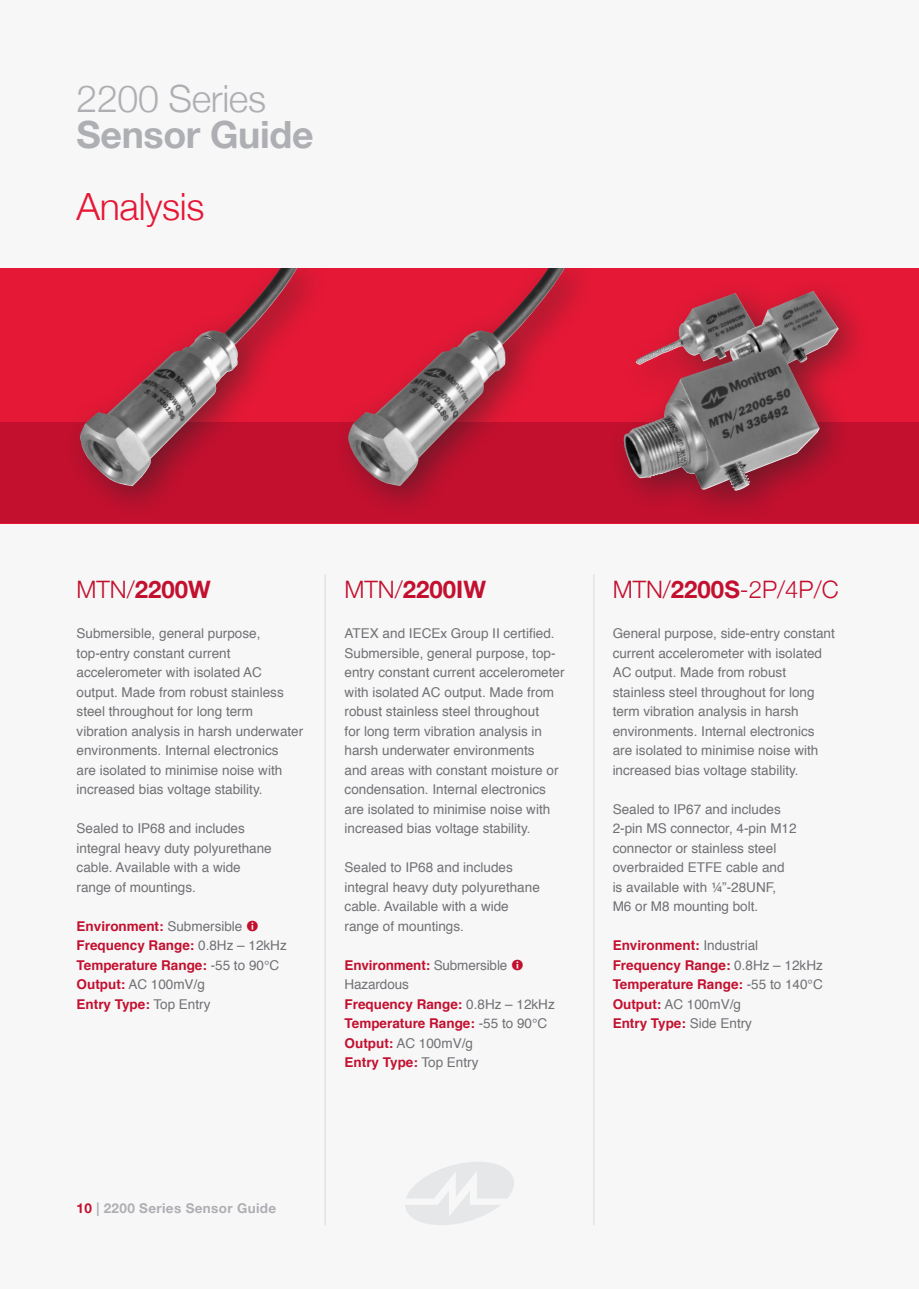
<style>
.page{position:relative;width:919px;height:1289px;background:#fff}
.page>*{position:absolute;margin:0;border:0;box-sizing:border-box;transform-origin:0 0}
.t1{font:700 37.5px "Helvetica Neue";letter-spacing:-.01em;color:#aeafb3}
.t2{font:300 37.5px "Helvetica Neue";letter-spacing:-.01em;color:#aeafb3}
.t3{font:300 37.5px "Helvetica Neue";letter-spacing:-.01em;color:#e51836}
.t4{font:700 24px "Helvetica Neue";color:#c3102f}
.t5{font:300 24px "Helvetica Neue";color:#c3102f}
.t6{font:13.5px/19.5px "Helvetica";color:#717074}
.t7{font:700 13.5px "Helvetica";color:#c3102f}
.t8{font:700 13.5px "Helvetica Neue";letter-spacing:.025em;color:#aeafb3}
.s1{font-weight:300}
.s2{font-weight:400;color:#717074}
.s3{font-family:"Modern Pictograms";font-weight:400;font-size:16.5px}
.s4{font-weight:700;color:#c3102f}
.s5{font-family:"Modern Pictograms";font-size:16.5px;color:#c3102f}
.s6{font-weight:700}
.s7{color:#c3102f}
</style>
<div class="page">
<div style="left:0;top:0;width:918px;height:1288px;background:#f7f7f8"></div>
<div style="left:0;top:268px;width:918px;height:255px;background:#e51836"></div>
<svg style="left:405px;top:1162px;width:109px;height:63px"></svg>
<hr style="left:325px;top:574px;width:1px;height:650px;background:#d8d9db">
<div style="left:0;top:422px;width:918px;height:101px;background:#c3102f"></div>
<hr style="left:593px;top:574px;width:1px;height:650px;background:#d8d9db">
<div style="left:62px;top:249px;width:269px;height:272px;background:#231f20;opacity:.5"></div>
<img style="left:79px;top:268px;width:218px;height:218px">
<div style="left:330px;top:249px;width:268px;height:272px;background:#231f20;opacity:.5"></div>
<img style="left:348px;top:268px;width:217px;height:218px">
<img style="left:677px;top:298px;width:35px;height:31px">
<div style="left:712px;top:274px;width:160px;height:127px;background:#231f20;opacity:.5"></div>
<img style="left:729px;top:291px;width:109px;height:38px">
<div style="left:605px;top:329px;width:249px;height:196px;background:#231f20;opacity:.5"></div>
<img style="left:623px;top:345px;width:196px;height:146px">
<div style="left:0;top:242px;width:918px;height:26px;background:#f7f7f8"></div>
<p class="t2" style="left:77px;top:68px;width:191px">2200 Series</p>
<p class="t1" style="left:77px;top:100px;width:238px">Sensor Guide</p>
<p class="t3" style="left:77px;top:176px;width:129px">Analysis</p>
<p class="t4" style="left:77px;top:567px;width:136px"><span class="s1">MTN/</span>2200W</p>
<p class="t6" style="left:77px;top:624px;width:228px">Submersible, general purpose, top-entry constant current accelerometer with isolated AC output. Made from robust stainless steel throughout for long term vibration analysis in harsh underwater environments. Internal electronics<br>are isolated to minimise noise with increased bias voltage stability.</p>
<p class="t6" style="left:77px;top:819px;width:197px">Sealed to IP68 and includes integral heavy duty polyurethane cable. Available with a wide range of mountings.</p>
<p class="t7" style="left:77px;top:915px;width:184px">Environment: <span class="s2">Submersible</span> <span class="s3">=</span></p>
<p class="t7" style="left:77px;top:934px;width:212px">Frequency Range: <span class="s2">0.8Hz – 12kHz</span></p>
<p class="t7" style="left:77px;top:954px;width:204px">Temperature Range: <span class="s2">-55 to 90°C</span></p>
<p class="t6" style="left:77px;top:975px;width:130px"><span class="s4">Output:</span> AC 100mV/g</p>
<p class="t7" style="left:77px;top:993px;width:135px">Entry Type: <span class="s2">Top Entry</span></p>
<p class="t4" style="left:344px;top:567px;width:143px"><span class="s1">MTN/</span>2200IW</p>
<p class="t6" style="left:344px;top:624px;width:221px">ATEX and IECEx Group II certified.<br>Submersible, general purpose, top&shy;entry constant current accelerometer with isolated AC output. Made from robust stainless steel throughout<br>for long term vibration analysis in harsh underwater environments<br>and areas with constant moisture or condensation. Internal electronics are isolated to minimise noise with increased bias voltage stability.</p>
<p class="t6" style="left:344px;top:858px;width:197px">Sealed to IP68 and includes integral heavy duty polyurethane cable. Available with a wide range of mountings.</p>
<p class="t6" style="left:344px;top:955px;width:181px"><span class="s4">Environment:</span> Submersible <span class="s5">=<br></span>Hazardous</p>
<p class="t7" style="left:344px;top:993px;width:212px">Frequency Range: <span class="s2">0.8Hz – 12kHz</span></p>
<p class="t7" style="left:344px;top:1012px;width:204px">Temperature Range: <span class="s2">-55 to 90°C</span></p>
<p class="t6" style="left:344px;top:1033px;width:130px"><span class="s4">Output:</span> AC 100mV/g</p>
<p class="t7" style="left:344px;top:1051px;width:135px">Entry Type: <span class="s2">Top Entry</span></p>
<p class="t5" style="left:612px;top:570px;width:227px">MTN/<span class="s6">2200S</span>-2P/4P/C</p>
<p class="t6" style="left:612px;top:624px;width:224px">General purpose, side-entry constant current accelerometer with isolated AC output. Made from robust stainless steel throughout for long term vibration analysis in harsh environments. Internal electronics are isolated to minimise noise with increased bias voltage stability.</p>
<p class="t6" style="left:612px;top:799px;width:185px">Sealed to IP67 and includes<br>2-pin MS connector, 4-pin M12 connector or stainless steel overbraided ETFE cable and is available with ¼”-28UNF,<br>M6 or M8 mounting bolt.</p>
<p class="t7" style="left:612px;top:934px;width:147px">Environment: <span class="s2">Industrial</span></p>
<p class="t7" style="left:612px;top:954px;width:212px">Frequency Range: <span class="s2">0.8Hz – 12kHz</span></p>
<p class="t7" style="left:612px;top:973px;width:211px">Temperature Range: <span class="s2">-55 to 140°C</span></p>
<p class="t6" style="left:612px;top:994px;width:130px"><span class="s4">Output:</span> AC 100mV/g</p>
<p class="t7" style="left:612px;top:1012px;width:141px">Entry Type: <span class="s2">Side Entry</span></p>
<p class="t8" style="left:77px;top:1195px;width:201px"><span class="s7">10</span> | 2200 Series Sensor Guide</p>
</div>
